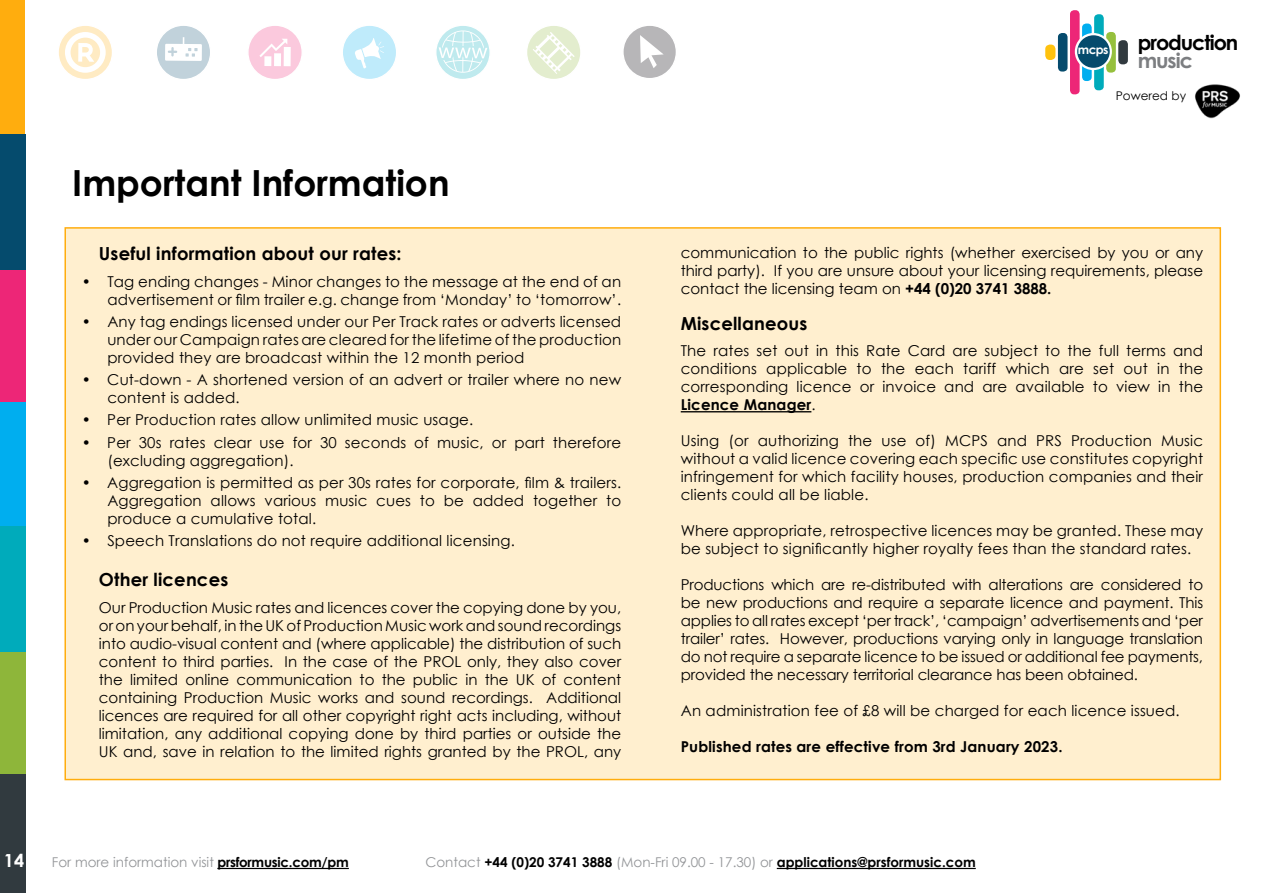
<style>
.page{position:relative;width:1263px;height:893px;background:#fff}
.page>*{position:absolute;margin:0;border:0;box-sizing:border-box;transform-origin:0 0}
.t1{font:700 36px "Century Gothic";color:#000}
.t2{font:700 20.7px "Century Gothic";letter-spacing:-.05em;color:#000}
.t3{font:700 20.7px "Century Gothic";letter-spacing:-.05em;color:#7c7e81}
.t4{font:700 18px "Century Gothic";letter-spacing:.01em;color:#000}
.t5{font:700 18px "Century Gothic";color:#fff}
.t6{font:15px/18px "Century Gothic";letter-spacing:.01em;color:#000;text-align:justify}
.t7{font:700 15px "Century Gothic";letter-spacing:.01em;color:#000}
.t8{font:700 13.5px "Century Gothic";color:#000}
.t9{font:13.5px "Century Gothic";color:#939598}
.t10{font:700 12.15px "Century Gothic";color:#fff}
.t11{font:12px "Century Gothic";color:#000}
.s1{font-weight:700}
.s2{font-weight:700;color:#000}
.s3{font-weight:400;color:#939598}
</style>
<div class="page">
<div style="left:0;top:0;width:25px;height:140px;background:#ffad0e"></div>
<div style="left:0;top:269px;width:25px;height:136px;background:#ed2677"></div>
<div style="left:0;top:402px;width:25px;height:128px;background:#00aeef"></div>
<div style="left:0;top:526px;width:25px;height:135px;background:#00abbb"></div>
<div style="left:0;top:652px;width:26px;height:127px;background:#8eb63a"></div>
<div style="left:0;top:135px;width:25px;height:135px;background:#054b6d"></div>
<div style="left:0;top:774px;width:25px;height:119px;background:#313a3f"></div>
<hr style="left:217px;top:868px;width:132px;height:1px;background:#000">
<hr style="left:777px;top:868px;width:199px;height:1px;background:#000">
<div style="left:64px;top:227px;width:1157px;height:553px;background:#ffefcf;border:2px solid #ffad0e"></div>
<hr style="left:681px;top:411px;width:130px;height:1px;background:#000">
<div style="left:1070px;top:10px;width:9px;height:84px;background:#ed2677;border-radius:4px"></div>
<div style="left:1082px;top:24px;width:10px;height:57px;background:#00aeef;border-radius:4px"></div>
<div style="left:1094px;top:14px;width:10px;height:76px;background:#00abbb;border-radius:4px"></div>
<div style="left:1106px;top:32px;width:10px;height:41px;background:#96c03d;border-radius:4px"></div>
<div style="left:1058px;top:33px;width:9px;height:39px;background:#054b6d;border-radius:4px"></div>
<div style="left:1118px;top:40px;width:10px;height:24px;background:#313a3f;border-radius:4px"></div>
<svg style="left:1075px;top:33px;width:37px;height:37px"></svg>
<div style="left:1077px;top:35px;width:33px;height:33px;background:#054b6d;border-radius:50%"></div>
<div style="left:1045px;top:45px;width:10px;height:15px;background:#ffc20e;border-radius:5px"></div>
<img style="left:1195px;top:84px;width:45px;height:35px">
<div style="left:156px;top:25px;width:55px;height:55px;background:#c1d2db;border-radius:50%"></div>
<div style="left:155px;top:24px;width:56px;height:56px;border:1px solid #fff;border-radius:50%"></div>
<div style="left:165px;top:44px;width:37px;height:17px;background:#fff"></div>
<svg style="left:168px;top:47px;width:9px;height:10px"></svg>
<svg style="left:183px;top:37px;width:15px;height:20px"></svg>
<svg style="left:436px;top:25px;width:54px;height:55px"></svg>
<div style="left:435px;top:24px;width:56px;height:56px;border:1px solid #fff;border-radius:50%"></div>
<svg style="left:439px;top:30px;width:48px;height:43px"></svg>
<svg style="left:526px;top:25px;width:55px;height:55px"></svg>
<div style="left:526px;top:24px;width:56px;height:56px;border:1px solid #fff;border-radius:50%"></div>
<svg style="left:533px;top:32px;width:42px;height:42px"></svg>
<div style="left:342px;top:25px;width:55px;height:55px;background:#bfebfb;border-radius:50%"></div>
<div style="left:341px;top:24px;width:56px;height:56px;border:1px solid #fff;border-radius:50%"></div>
<svg style="left:355px;top:38px;width:29px;height:31px"></svg>
<div style="left:623px;top:25px;width:53px;height:54px;background:#b7b6b8;border-radius:50%"></div>
<div style="left:622px;top:24px;width:55px;height:55px;border:1px solid #fff;border-radius:50%"></div>
<svg style="left:640px;top:35px;width:24px;height:33px"></svg>
<div style="left:248px;top:25px;width:54px;height:55px;background:#fbc9dd;border-radius:50%"></div>
<div style="left:247px;top:24px;width:56px;height:56px;border:1px solid #fff;border-radius:50%"></div>
<svg style="left:259px;top:39px;width:32px;height:27px"></svg>
<svg style="left:58px;top:25px;width:55px;height:55px"></svg>
<div style="left:57px;top:24px;width:56px;height:56px;border:1px solid #fff;border-radius:50%"></div>
<svg style="left:65px;top:32px;width:41px;height:41px"></svg>
<h1 class="t1" style="left:72px;top:155px;width:379px">Important Information</h1>
<p class="t4" style="left:99px;top:240px;width:304px">Useful information about our rates:</p>
<p class="t6" style="left:82px;top:272px;width:541px;text-align:right">• Tag ending changes - Minor changes to the message at the end of an advertisement or film trailer e.g. change from ‘Monday’ to ‘tomorrow’.</p>
<p class="t6" style="left:107px;top:312px;width:515px;text-indent:-26px">• Any tag endings licensed under our Per Track rates or adverts licensed under our Campaign rates are cleared for the lifetime of the production provided they are broadcast within the 12 month period</p>
<p class="t6" style="left:107px;top:370px;width:515px;text-indent:-26px">• Cut-down - A shortened version of an advert or trailer where no new content is added.</p>
<p class="t6" style="left:82px;top:411px;width:393px">• Per Production rates allow unlimited music usage.</p>
<p class="t6" style="left:107px;top:433px;width:515px;text-indent:-26px">• Per 30s rates clear use for 30 seconds of music, or part therefore (excluding aggregation).</p>
<p class="t6" style="left:107px;top:473px;width:515px;text-indent:-26px">• Aggregation is permitted as per 30s rates for corporate, film &amp; trailers.<br>Aggregation allows various music cues to be added together to produce a cumulative total.</p>
<p class="t6" style="left:82px;top:531px;width:434px">• Speech Translations do not require additional licensing.</p>
<p class="t4" style="left:99px;top:566px;width:131px">Other licences</p>
<p class="t6" style="left:99px;top:598px;width:524px">Our Production Music rates and licences cover the copying done by you, or on your behalf, in the UK of Production Music work and sound recordings into audio-visual content and (where applicable) the distribution of such content to third parties. In the case of the PROL only, they also cover the limited online communication to the public in the UK of content containing Production Music works and sound recordings. Additional licences are required for all other copyright right acts including, without limitation, any additional copying done by third parties or outside the UK and, save in relation to the limited rights granted by the PROL, any</p>
<p class="t10" style="left:1078px;top:41px;width:32px">mcps</p>
<h2 class="t2" style="left:1138px;top:27px;width:102px">production</h2>
<h2 class="t3" style="left:1138px;top:45px;width:57px">music</h2>
<p class="t11" style="left:1116px;top:88px;width:72px">Powered by</p>
<p class="t6" style="left:681px;top:243px;width:524px">communication to the public rights (whether exercised by you or any third party). If you are unsure about your licensing requirements, please contact the licensing team on <span class="s1">+44 (0)20 3741 3888.</span></p>
<p class="t4" style="left:681px;top:310px;width:128px">Miscellaneous</p>
<p class="t6" style="left:681px;top:342px;width:524px">The rates set out in this Rate Card are subject to the full terms and conditions applicable to the each tariff which are set out in the corresponding licence or invoice and are available to view in the <span class="s1">Licence Manager</span>.</p>
<p class="t6" style="left:681px;top:432px;width:524px">Using (or authorizing the use of) MCPS and PRS Production Music without a valid licence covering each specific use constitutes copyright infringement for which facility houses, production companies and their clients could all be liable.</p>
<p class="t6" style="left:681px;top:522px;width:524px">Where appropriate, retrospective licences may be granted. These may be subject to significantly higher royalty fees than the standard rates.</p>
<p class="t6" style="left:681px;top:576px;width:524px">Productions which are re-distributed with alterations are considered to be new productions and require a separate licence and payment. This applies to all rates except ‘per track’, ‘campaign’ advertisements and ‘per trailer’ rates. However, productions varying only in language translation do not require a separate licence to be issued or additional fee payments, provided the necessary territorial clearance has been obtained.</p>
<p class="t6" style="left:681px;top:702px;width:500px">An administration fee of £8 will be charged for each licence issued.</p>
<p class="t7" style="left:681px;top:736px;width:383px">Published rates are effective from 3rd January 2023.</p>
<p class="t5" style="left:4px;top:847px;width:22px">14</p>
<p class="t9" style="left:52px;top:853px;width:298px">For more information visit <span class="s2">prsformusic.com/pm</span></p>
<p class="t8" style="left:425px;top:852px;width:552px"><span class="s3">Contact</span> +44 (0)20 3741 3888 <span class="s3">(Mon-Fri 09.00 - 17.30) or</span> applications@prsformusic.com</p>
</div>
